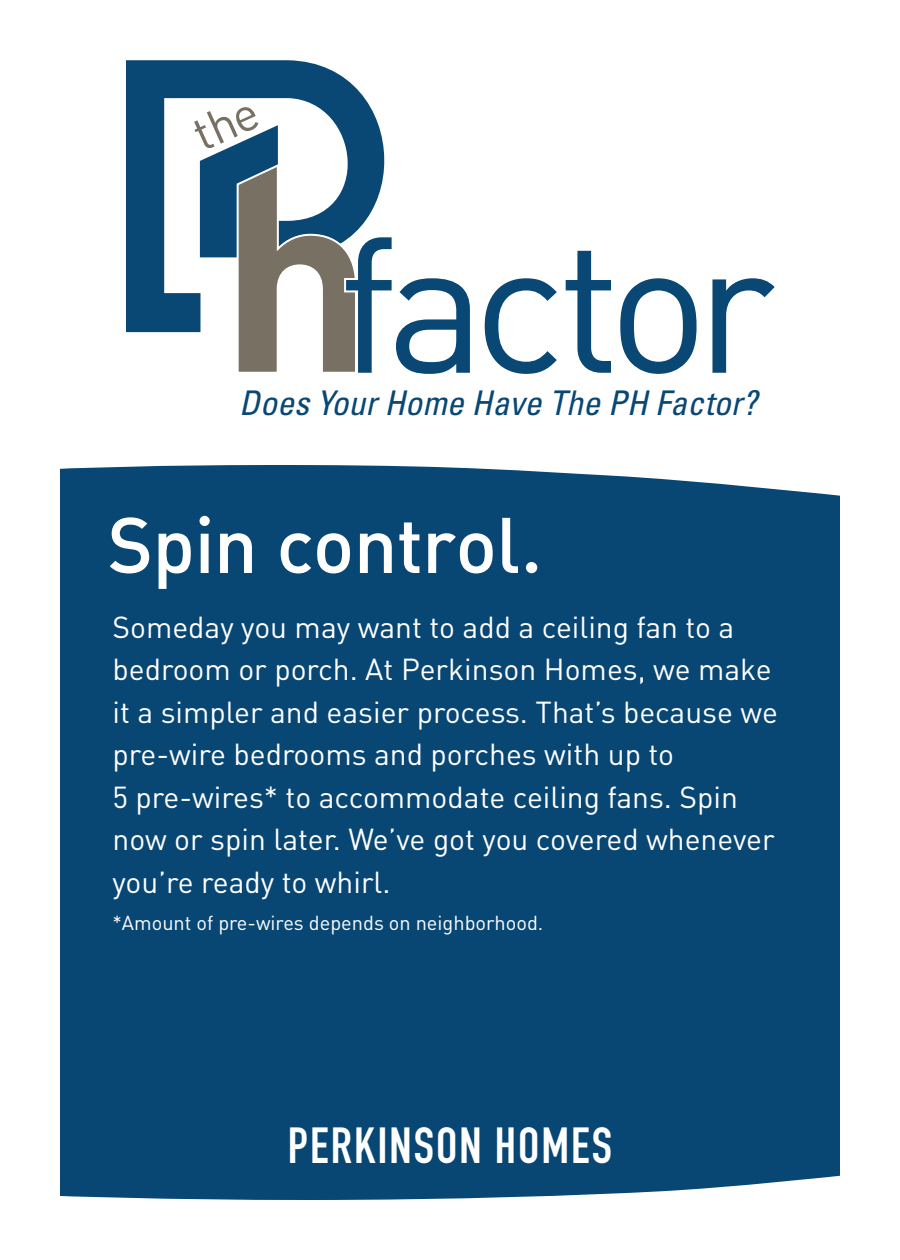
<style>
.page{position:relative;width:900px;height:1260px;background:#fff}
.page>*{position:absolute;margin:0;border:0;box-sizing:border-box;transform-origin:0 0}
.t1{font:77.5px "DIN Medium Alternate";letter-spacing:-.01em;color:#fff}
.t2{font:50px "DIN Engschrift Std";letter-spacing:.04em;color:#fff}
.t3{font:italic condensed 34px "Univers LT Std";color:#094774}
.t4{font:30px/42.5px "DIN";color:#fff}
.t5{font:20px "DIN";color:#fff}
</style>
<div class="page">
<svg style="left:126px;top:60px;width:259px;height:272px;fill:#094774"></svg>
<svg style="left:236px;top:162px;width:234px;height:212px"></svg>
<svg style="left:485px;top:278px;width:72px;height:96px"></svg>
<svg style="left:566px;top:251px;width:45px;height:122px"></svg>
<svg style="left:620px;top:278px;width:77px;height:96px"></svg>
<svg style="left:712px;top:278px;width:63px;height:95px"></svg>
<div style="left:60px;top:465px;width:780px;height:735px;background:#084774"></div>
<svg style="left:191px;top:104px;width:69px;height:47px"></svg>
<p class="t3" style="left:239px;top:381px;width:520px">Does Your Home Have The PH Factor?</p>
<p class="t1" style="left:108px;top:493px;width:437px">Spin control.</p>
<p class="t4" style="left:112px;top:606px;width:667px">Someday you may want to add a ceiling fan to a bedroom or porch. At Perkinson Homes, we make it a simpler and easier process. That’s because we pre-wire bedrooms and porches with up to<br>5 pre-wires* to accommodate ceiling fans. Spin now or spin later. We’ve got you covered whenever you’re ready to whirl.</p>
<p class="t5" style="left:112px;top:912px;width:432px">*Amount of pre-wires depends on neighborhood.</p>
<p class="t2" style="left:288px;top:1116px;width:326px">PERKINSON HOMES</p>
</div>
